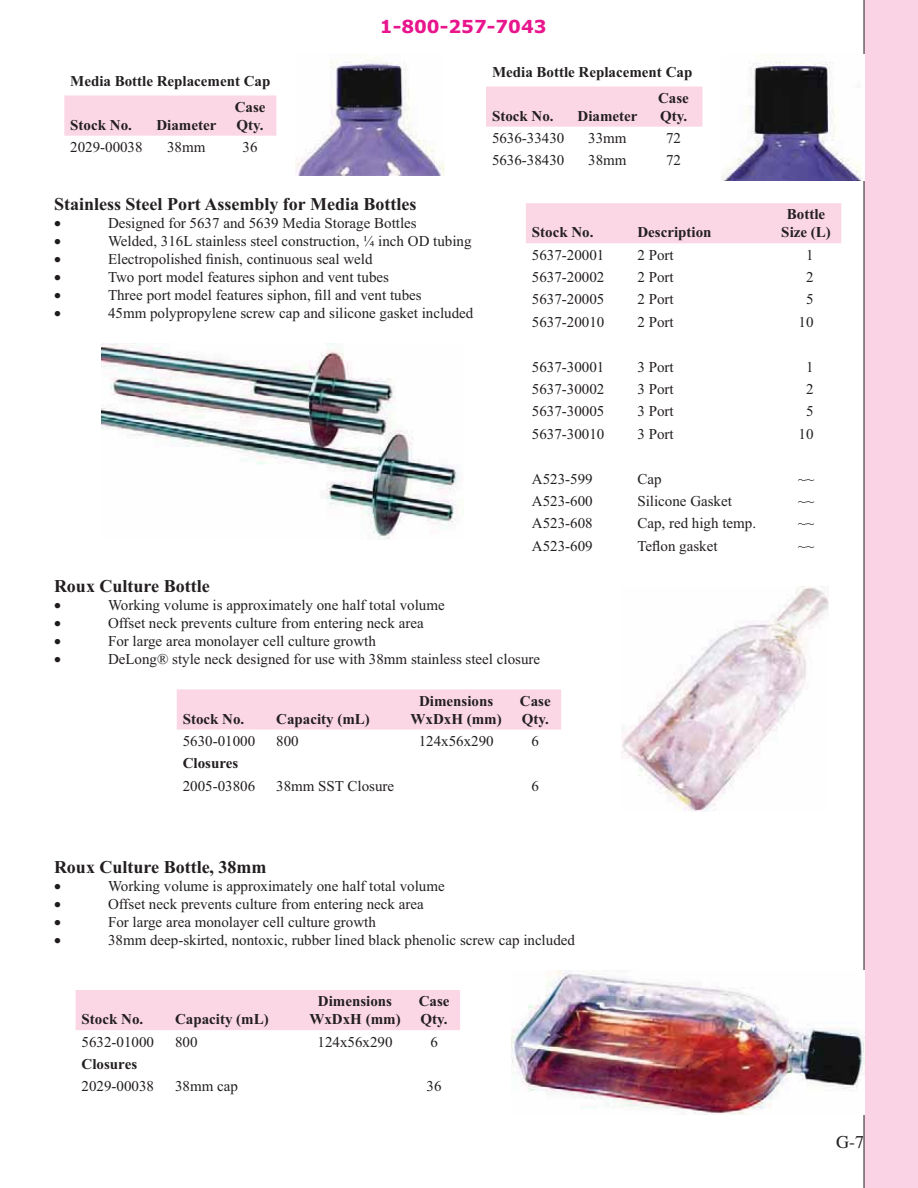
<style>
.page{position:relative;width:918px;height:1188px;background:#fff}
.page>*{position:absolute;margin:0;border:0;box-sizing:border-box;transform-origin:0 0}
.t1{font:700 18px "Times New Roman";color:#231f20}
.t2{font:700 18px "Verdana";color:#e8158c}
.t3{font:15px "Times New Roman";color:#231f20}
.t4{font:700 15px/18px "Times New Roman";color:#231f20}
</style>
<div class="page">
<div style="left:864px;top:0;width:54px;height:1188px;background:#fad4e4"></div>
<div style="left:486px;top:87px;width:217px;height:40px;background:#fbd7e5"></div>
<div style="left:64px;top:96px;width:212px;height:40px;background:#fbd7e5"></div>
<img style="left:296px;top:60px;width:149px;height:115px">
<img style="left:722px;top:62px;width:140px;height:119px">
<div style="left:526px;top:203px;width:315px;height:40px;background:#fbd7e5"></div>
<img style="left:101px;top:344px;width:358px;height:195px">
<div style="left:177px;top:689px;width:384px;height:41px;background:#fbd7e5"></div>
<div style="left:76px;top:990px;width:384px;height:40px;background:#fbd7e5"></div>
<img style="left:621px;top:587px;width:207px;height:224px">
<img style="left:512px;top:970px;width:352px;height:144px">
<p class="t4" style="left:70px;top:73px;width:202px">Media Bottle Replacement Cap</p>
<p class="t4" style="left:70px;top:117px;width:63px">Stock No.</p>
<p class="t4" style="left:156px;top:117px;width:61px">Diameter</p>
<p class="t4" style="left:235px;top:99px;width:32px">Case<br>Qty.</p>
<p class="t3" style="left:70px;top:142px;width:74px">2029-00038</p>
<p class="t3" style="left:167px;top:142px;width:40px">38mm</p>
<p class="t3" style="left:243px;top:142px;width:16px">36</p>
<p class="t2" style="left:380px;top:17px;width:168px">1-800-257-7043</p>
<p class="t4" style="left:492px;top:64px;width:202px">Media Bottle Replacement Cap</p>
<p class="t4" style="left:492px;top:108px;width:63px">Stock No.</p>
<p class="t4" style="left:578px;top:108px;width:61px">Diameter</p>
<p class="t4" style="left:658px;top:90px;width:32px">Case<br>Qty.</p>
<p class="t3" style="left:492px;top:133px;width:74px">5636-33430</p>
<p class="t3" style="left:588px;top:133px;width:40px">33mm</p>
<p class="t3" style="left:666px;top:133px;width:16px">72</p>
<p class="t3" style="left:492px;top:155px;width:74px">5636-38430</p>
<p class="t3" style="left:588px;top:155px;width:40px">38mm</p>
<p class="t3" style="left:666px;top:155px;width:16px">72</p>
<p class="t1" style="left:54px;top:199px;width:364px">Stainless Steel Port Assembly for Media Bottles</p>
<p class="t3" style="left:108px;top:218px;width:310px">Designed for 5637 and 5639 Media Storage Bottles</p>
<p class="t3" style="left:108px;top:236px;width:365px">Welded, 316L stainless steel construction, ¼ inch OD tubing</p>
<p class="t3" style="left:108px;top:254px;width:266px">Electropolished finish, continuous seal weld</p>
<p class="t3" style="left:108px;top:272px;width:282px">Two port model features siphon and vent tubes</p>
<p class="t3" style="left:108px;top:290px;width:315px">Three port model features siphon, fill and vent tubes</p>
<p class="t3" style="left:108px;top:308px;width:367px">45mm polypropylene screw cap and silicone gasket included</p>
<p class="t4" style="left:532px;top:225px;width:63px">Stock No.</p>
<p class="t4" style="left:637px;top:225px;width:76px">Description</p>
<p class="t4" style="left:781px;top:207px;width:51px;text-align:center">Bottle<br>Size (L)</p>
<p class="t3" style="left:532px;top:249px;width:74px">5637-20001</p>
<p class="t3" style="left:637px;top:249px;width:38px">2 Port</p>
<p class="t3" style="left:806px;top:249px;width:9px">1</p>
<p class="t3" style="left:532px;top:272px;width:74px">5637-20002</p>
<p class="t3" style="left:637px;top:272px;width:38px">2 Port</p>
<p class="t3" style="left:806px;top:272px;width:9px">2</p>
<p class="t3" style="left:532px;top:294px;width:74px">5637-20005</p>
<p class="t3" style="left:637px;top:294px;width:38px">2 Port</p>
<p class="t3" style="left:806px;top:294px;width:9px">5</p>
<p class="t3" style="left:532px;top:316px;width:74px">5637-20010</p>
<p class="t3" style="left:637px;top:316px;width:38px">2 Port</p>
<p class="t3" style="left:799px;top:316px;width:16px">10</p>
<p class="t3" style="left:532px;top:361px;width:74px">5637-30001</p>
<p class="t3" style="left:637px;top:361px;width:38px">3 Port</p>
<p class="t3" style="left:806px;top:361px;width:9px">1</p>
<p class="t3" style="left:532px;top:384px;width:74px">5637-30002</p>
<p class="t3" style="left:637px;top:384px;width:38px">3 Port</p>
<p class="t3" style="left:806px;top:384px;width:9px">2</p>
<p class="t3" style="left:532px;top:406px;width:74px">5637-30005</p>
<p class="t3" style="left:637px;top:406px;width:38px">3 Port</p>
<p class="t3" style="left:806px;top:406px;width:9px">5</p>
<p class="t3" style="left:532px;top:428px;width:74px">5637-30010</p>
<p class="t3" style="left:637px;top:428px;width:38px">3 Port</p>
<p class="t3" style="left:799px;top:428px;width:16px">10</p>
<p class="t3" style="left:532px;top:473px;width:62px">A523-599</p>
<p class="t3" style="left:637px;top:473px;width:26px">Cap</p>
<p class="t3" style="left:798px;top:473px;width:18px">~~</p>
<p class="t3" style="left:532px;top:496px;width:62px">A523-600</p>
<p class="t3" style="left:637px;top:496px;width:96px">Silicone Gasket</p>
<p class="t3" style="left:798px;top:496px;width:18px">~~</p>
<p class="t3" style="left:532px;top:518px;width:62px">A523-608</p>
<p class="t3" style="left:637px;top:518px;width:120px">Cap, red high temp.</p>
<p class="t3" style="left:798px;top:518px;width:18px">~~</p>
<p class="t3" style="left:532px;top:540px;width:62px">A523-609</p>
<p class="t3" style="left:637px;top:540px;width:82px">Teflon gasket</p>
<p class="t3" style="left:798px;top:540px;width:18px">~~</p>
<p class="t1" style="left:54px;top:580px;width:157px">Roux Culture Bottle</p>
<p class="t3" style="left:108px;top:600px;width:338px">Working volume is approximately one half total volume</p>
<p class="t3" style="left:108px;top:618px;width:317px">Offset neck prevents culture from entering neck area</p>
<p class="t3" style="left:108px;top:636px;width:269px">For large area monolayer cell culture growth</p>
<p class="t3" style="left:108px;top:654px;width:434px">DeLong® style neck designed for use with 38mm stainless steel closure</p>
<p class="t4" style="left:183px;top:711px;width:63px">Stock No.</p>
<p class="t4" style="left:276px;top:711px;width:95px">Capacity (mL)</p>
<p class="t4" style="left:411px;top:693px;width:93px;text-align:center">Dimensions<br>WxDxH (mm)</p>
<p class="t4" style="left:520px;top:693px;width:32px">Case<br>Qty.</p>
<p class="t3" style="left:183px;top:736px;width:74px">5630-01000</p>
<p class="t3" style="left:276px;top:736px;width:24px">800</p>
<p class="t3" style="left:419px;top:736px;width:76px">124x56x290</p>
<p class="t3" style="left:532px;top:736px;width:9px">6</p>
<p class="t4" style="left:183px;top:756px;width:57px">Closures</p>
<p class="t3" style="left:183px;top:780px;width:74px">2005-03806</p>
<p class="t3" style="left:276px;top:780px;width:120px">38mm SST Closure</p>
<p class="t3" style="left:532px;top:780px;width:9px">6</p>
<p class="t1" style="left:54px;top:861px;width:214px">Roux Culture Bottle, 38mm</p>
<p class="t3" style="left:108px;top:881px;width:338px">Working volume is approximately one half total volume</p>
<p class="t3" style="left:108px;top:899px;width:317px">Offset neck prevents culture from entering neck area</p>
<p class="t3" style="left:108px;top:917px;width:269px">For large area monolayer cell culture growth</p>
<p class="t3" style="left:108px;top:935px;width:468px">38mm deep-skirted, nontoxic, rubber lined black phenolic screw cap included</p>
<p class="t4" style="left:82px;top:1012px;width:63px">Stock No.</p>
<p class="t4" style="left:175px;top:1012px;width:95px">Capacity (mL)</p>
<p class="t4" style="left:309px;top:994px;width:93px;text-align:center">Dimensions<br>WxDxH (mm)</p>
<p class="t4" style="left:419px;top:994px;width:32px">Case<br>Qty.</p>
<p class="t3" style="left:82px;top:1036px;width:74px">5632-01000</p>
<p class="t3" style="left:175px;top:1036px;width:24px">800</p>
<p class="t3" style="left:318px;top:1036px;width:76px">124x56x290</p>
<p class="t3" style="left:430px;top:1036px;width:9px">6</p>
<p class="t4" style="left:82px;top:1056px;width:57px">Closures</p>
<p class="t3" style="left:82px;top:1081px;width:74px">2029-00038</p>
<p class="t3" style="left:175px;top:1081px;width:64px">38mm cap</p>
<p class="t3" style="left:427px;top:1081px;width:16px">36</p>
</div>
